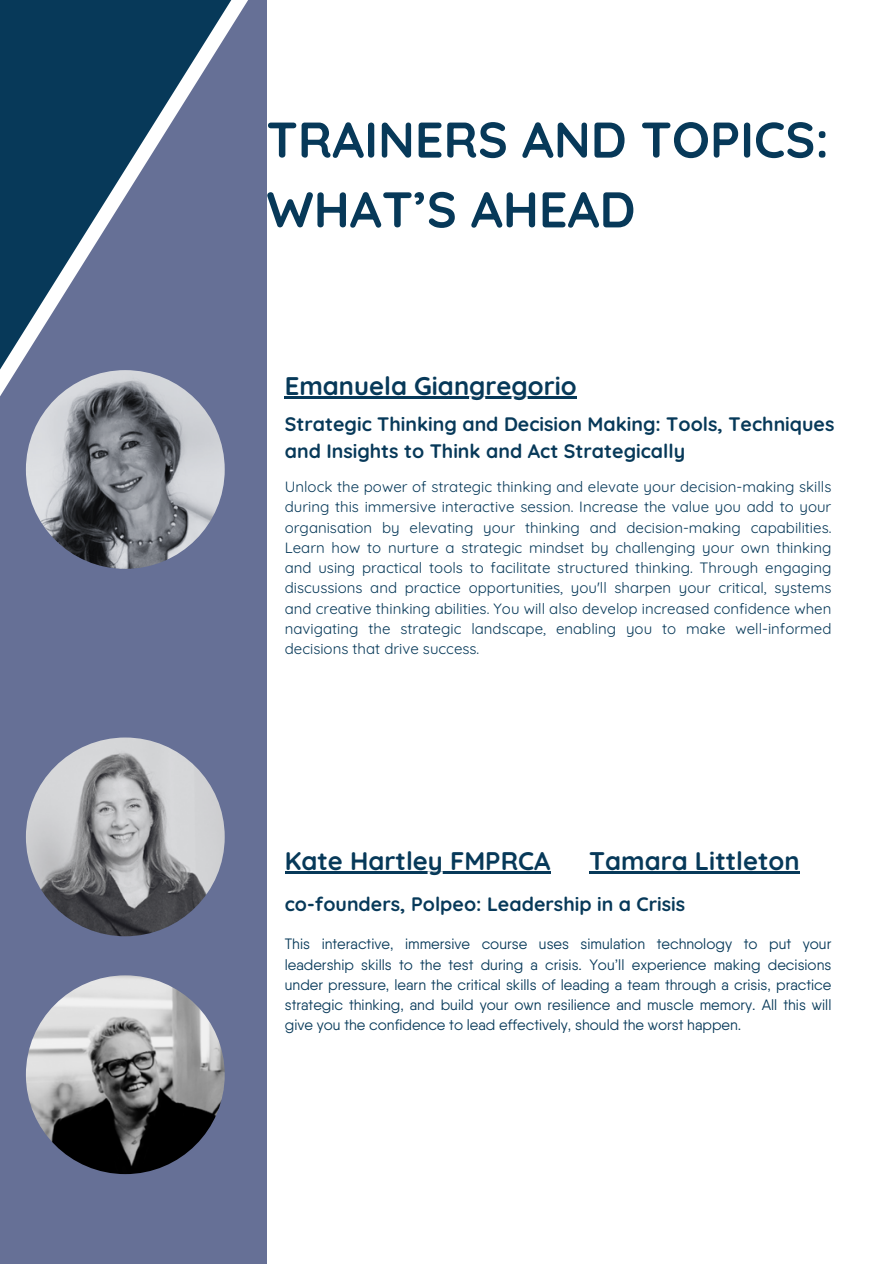
<style>
.page{position:relative;width:894px;height:1264px;background:#fff}
.page>*{position:absolute;margin:0;border:0;box-sizing:border-box;transform-origin:0 0}
.t1{font:700 50.1px/69.8px "Quicksand";color:#073959}
.t2{font:700 25.5px "Quicksand";color:#073959}
.t3{font:700 19.5px/27px "Quicksand";color:#073959}
.t4{font:15px/20.2px "Quicksand";color:#073959;text-align:justify}
.t5{font:15px/20.2px "Qanelas";color:#073959;text-align:justify}
</style>
<div class="page">
<div style="left:0;top:0;width:266px;height:1263px;background:#667096"></div>
<svg style="left:0;top:0;width:389px;height:494px"></svg>
<img style="left:26px;top:370px;width:199px;height:199px;border-radius:50%">
<img style="left:26px;top:737px;width:199px;height:199px;border-radius:50%">
<img style="left:26px;top:975px;width:199px;height:199px;border-radius:50%">
<hr style="left:285px;top:397px;width:291px;height:2px;background:#073959">
<hr style="left:285px;top:871px;width:265px;height:3px;background:#073959">
<hr style="left:589px;top:871px;width:210px;height:3px;background:#073959">
<p class="t1" style="left:266px;top:104px;width:564px">TRAINERS AND TOPICS:<br>WHAT’S AHEAD</p>
<h2 class="t2" style="left:285px;top:369px;width:293px">Emanuela Giangregorio</h2>
<p class="t3" style="left:285px;top:410px;width:551px">Strategic Thinking and Decision Making: Tools, Techniques and Insights to Think and Act Strategically</p>
<p class="t4" style="left:285px;top:476px;width:548px">Unlock the power of strategic thinking and elevate your decision-making skills during this immersive interactive session. Increase the value you add to your organisation by elevating your thinking and decision-making capabilities.<br>Learn how to nurture a strategic mindset by challenging your own thinking and using practical tools to facilitate structured thinking. Through engaging discussions and practice opportunities, you'll sharpen your critical, systems and creative thinking abilities. You will also develop increased confidence when navigating the strategic landscape, enabling you to make well-informed decisions that drive success.</p>
<h3 class="t2" style="left:285px;top:844px;width:267px">Kate Hartley FMPRCA</h3>
<h2 class="t2" style="left:589px;top:844px;width:212px">Tamara Littleton</h2>
<h2 class="t3" style="left:285px;top:890px;width:402px">co-founders, Polpeo: Leadership in a Crisis</h2>
<h1 class="t5" style="left:285px;top:934px;width:548px">This interactive, immersive course uses simulation technology to put your leadership skills to the test during a crisis. You’ll experience making decisions under pressure, learn the critical skills of leading a team through a crisis, practice strategic thinking, and build your own resilience and muscle memory. All this will give you the confidence to lead effectively, should the worst happen.</h1>
</div>
